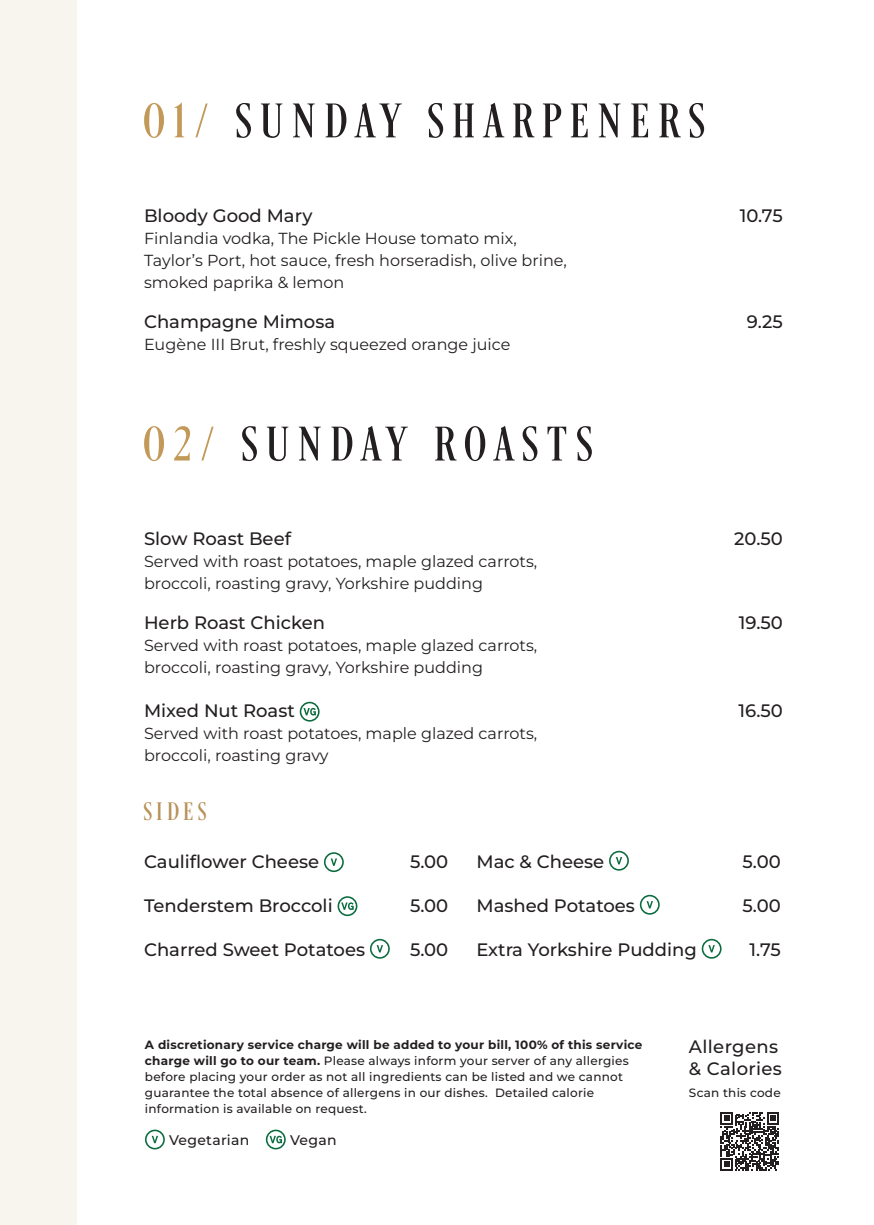
<style>
.page{position:relative;width:874px;height:1225px;background:#fff}
.page>*{position:absolute;margin:0;border:0;box-sizing:border-box;transform-origin:0 0}
.t1{font:50px "Desire Pro";letter-spacing:.2em;color:#231f20}
.t2{font:26px "Desire Pro";letter-spacing:.2em;color:#b8925a}
.t3{font:500 18px "Montserrat";color:#231f20}
.t4{font:500 18px/22px "Montserrat";letter-spacing:.02em;color:#231f20}
.t5{font:16px/22px "Montserrat";color:#231f20}
.t6{font:500 14px "Montserrat";letter-spacing:.02em;color:#231f20}
.t7{font:500 12px/16px "Montserrat";letter-spacing:.02em;color:#231f20}
.s1{color:#c29959}
.s2{font-weight:700}
</style>
<div class="page">
<svg style="left:299px;top:702px;width:20px;height:19px"></svg>
<svg style="left:324px;top:852px;width:19px;height:20px"></svg>
<svg style="left:337px;top:896px;width:20px;height:20px"></svg>
<svg style="left:370px;top:939px;width:19px;height:19px"></svg>
<svg style="left:609px;top:851px;width:19px;height:19px"></svg>
<svg style="left:639px;top:895px;width:20px;height:19px"></svg>
<svg style="left:701px;top:939px;width:20px;height:19px"></svg>
<div style="left:0;top:0;width:77px;height:1225px;background:#f8f4ee"></div>
<svg style="left:145px;top:1129px;width:20px;height:20px"></svg>
<svg style="left:266px;top:1129px;width:19px;height:20px"></svg>
<svg style="left:720px;top:1112px;width:58px;height:58px"></svg>
<h1 class="t1" style="left:144px;top:91px;width:560px"><span class="s1">01/</span> SUNDAY SHARPENERS</h1>
<p class="t3" style="left:144px;top:205px;width:170px">Bloody Good Mary</p>
<p class="t3" style="left:739px;top:205px;width:45px">10.75</p>
<p class="t5" style="left:144px;top:227px;width:424px">Finlandia vodka, The Pickle House tomato mix,<br>Taylor’s Port, hot sauce, fresh horseradish, olive brine, smoked paprika &amp; lemon</p>
<p class="t3" style="left:144px;top:311px;width:192px">Champagne Mimosa</p>
<p class="t3" style="left:746px;top:311px;width:37px">9.25</p>
<p class="t5" style="left:144px;top:333px;width:367px">Eugène III Brut, freshly squeezed orange juice</p>
<h1 class="t1" style="left:144px;top:414px;width:448px"><span class="s1">02/</span> SUNDAY ROASTS</h1>
<p class="t3" style="left:144px;top:528px;width:148px">Slow Roast Beef</p>
<p class="t3" style="left:733px;top:528px;width:50px">20.50</p>
<p class="t5" style="left:144px;top:550px;width:394px">Served with roast potatoes, maple glazed carrots, broccoli, roasting gravy, Yorkshire pudding</p>
<p class="t3" style="left:144px;top:612px;width:182px">Herb Roast Chicken</p>
<p class="t3" style="left:738px;top:612px;width:45px">19.50</p>
<p class="t5" style="left:144px;top:634px;width:394px">Served with roast potatoes, maple glazed carrots, broccoli, roasting gravy, Yorkshire pudding</p>
<p class="t3" style="left:144px;top:700px;width:152px">Mixed Nut Roast</p>
<p class="t3" style="left:738px;top:700px;width:46px">16.50</p>
<p class="t5" style="left:144px;top:722px;width:394px">Served with roast potatoes, maple glazed carrots, broccoli, roasting gravy</p>
<h2 class="t2" style="left:144px;top:795px;width:63px">SIDES</h2>
<p class="t3" style="left:144px;top:850px;width:176px">Cauliflower Cheese</p>
<p class="t3" style="left:410px;top:850px;width:40px">5.00</p>
<p class="t3" style="left:144px;top:894px;width:190px">Tenderstem Broccoli</p>
<p class="t3" style="left:410px;top:894px;width:40px">5.00</p>
<p class="t3" style="left:144px;top:938px;width:222px">Charred Sweet Potatoes</p>
<p class="t3" style="left:410px;top:938px;width:40px">5.00</p>
<p class="t3" style="left:476px;top:850px;width:129px">Mac &amp; Cheese</p>
<p class="t3" style="left:742px;top:850px;width:40px">5.00</p>
<p class="t3" style="left:476px;top:894px;width:160px">Mashed Potatoes</p>
<p class="t3" style="left:742px;top:894px;width:40px">5.00</p>
<p class="t3" style="left:476px;top:938px;width:222px">Extra Yorkshire Pudding</p>
<p class="t3" style="left:749px;top:938px;width:33px">1.75</p>
<p class="t7" style="left:145px;top:1037px;width:498px"><span class="s2">A discretionary service charge will be added to your bill, 100% of this service charge will go to our team.</span> Please always inform your server of any allergies before placing your order as not all ingredients can be listed and we cannot guarantee the total absence of allergens in our dishes. Detailed calorie information is available on request.</p>
<p class="t6" style="left:169px;top:1131px;width:82px">Vegetarian</p>
<p class="t6" style="left:290px;top:1131px;width:48px">Vegan</p>
<p class="t4" style="left:688px;top:1035px;width:94px">Allergens &amp; Calories</p>
<p class="t7" style="left:688px;top:1084px;width:93px">Scan this code</p>
</div>
